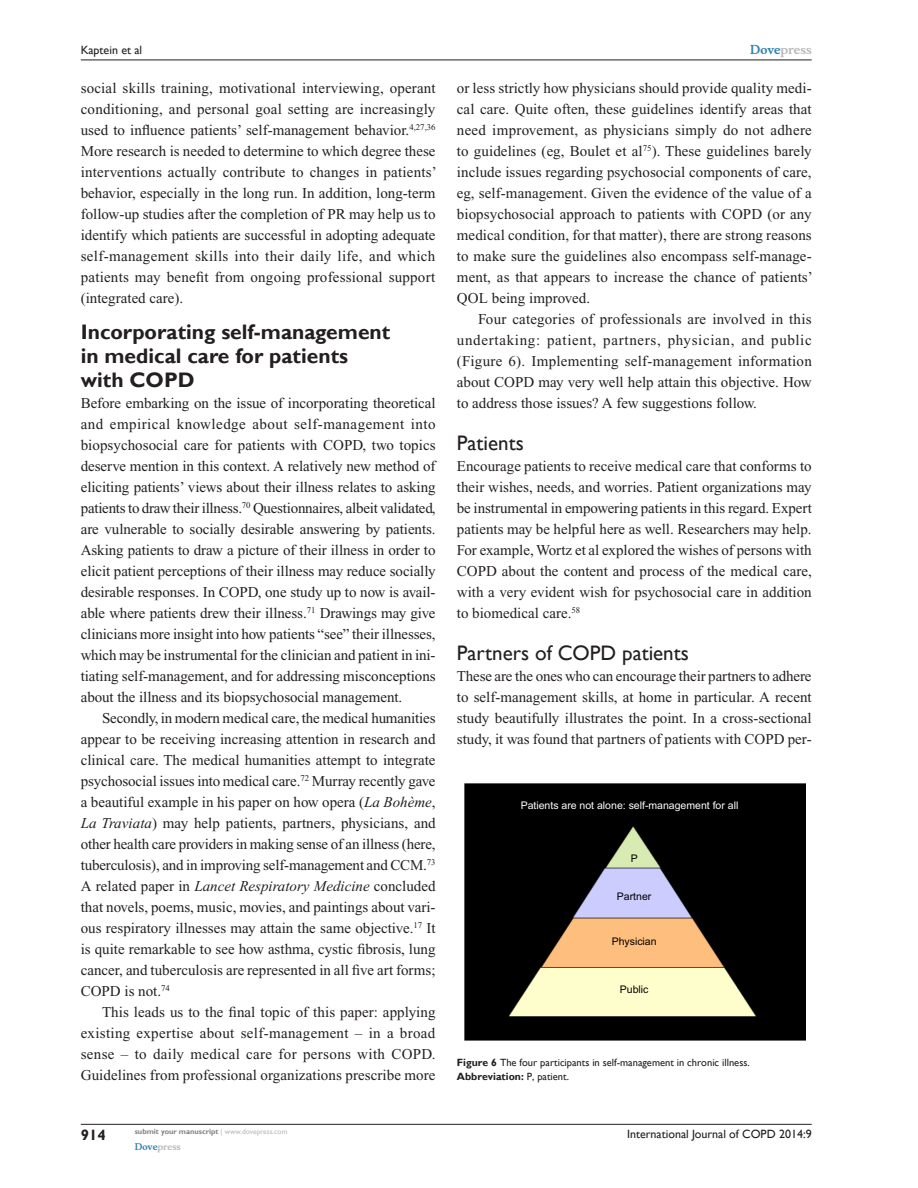
<style>
.page{position:relative;width:918px;height:1188px;background:#fff}
.page>*{position:absolute;margin:0;border:0;box-sizing:border-box;transform-origin:0 0}
.t1{font:700 21px/24px "Gill Sans";color:#231f20}
.t2{font:21px "Gill Sans";color:#231f20}
.Tx{font:15px/21px "Times New Roman";letter-spacing:.005em;color:#231f20;text-align:justify}
.TxF{font:15px/21px "Times New Roman";color:#231f20;text-align:justify}
.t3{font:700 15px "Gill Sans";color:#231f20}
.t4{font:12px "Gill Sans";color:#231f20}
.t5{font:700 12px "Musee";color:#b8b9bc}
.FC{font:10.5px "Gill Sans";color:#231f20}
.t6{font:10.5px "Arial";color:#fff}
.t7{font:10.5px "Arial";color:#000}
.FC-2{font:700 10.5px "Gill Sans";color:#231f20}
.t8{font:700 9px "Musee";color:#b8b9bc}
.t9{font:700 7.5px "Gill Sans";color:#808285}
.s1{font-style:italic}
.s2{color:#3485ae}
.s3{font-weight:700}
.s4{font-weight:400}
.s5{font-weight:400;color:#b8b9bc}
</style>
<div class="page">
<hr style="left:81px;top:1124px;width:731px;height:1px;background:#231f20">
<hr style="left:81px;top:60px;width:731px;height:1px;background:#231f20">
<img style="left:464px;top:783px;width:341px;height:258px">
<p class="t4" style="left:81px;top:43px;width:63px">Kaptein et al</p>
<p class="Tx" style="left:81px;top:77px;width:358px">social skills training, motivational interviewing, operant conditioning, and personal goal setting are increasingly used to influence patients’ self-management behavior.<sup>4,27,36<br></sup>More research is needed to determine to which degree these interventions actually contribute to changes in patients’ behavior, especially in the long run. In addition, long-term follow-up studies after the completion of PR may help us to identify which patients are successful in adopting adequate self-management skills into their daily life, and which patients may benefit from ongoing professional support (integrated care).</p>
<h1 class="t1" style="left:81px;top:320px;width:311px">Incorporating self-management in medical care for patients with COPD</h1>
<p class="TxF" style="left:81px;top:392px;width:356px">Before embarking on the issue of incorporating theoretical and empirical knowledge about self-management into biopsychosocial care for patients with COPD, two topics deserve mention in this context. A relatively new method of eliciting patients’ views about their illness relates to asking patients to draw their illness.<sup>70</sup> Questionnaires, albeit validated, are vulnerable to socially desirable answering by patients.<br>Asking patients to draw a picture of their illness in order to elicit patient perceptions of their illness may reduce socially desirable responses. In COPD, one study up to now is avail&shy;able where patients drew their illness.<sup>71</sup> Drawings may give clinicians more insight into how patients “see” their illnesses, which may be instrumental for the clinician and patient in ini&shy;tiating self-management, and for addressing misconceptions about the illness and its biopsychosocial management.</p>
<p class="Tx" style="left:81px;top:707px;width:357px;text-indent:21px">Secondly, in modern medical care, the medical humanities appear to be receiving increasing attention in research and clinical care. The medical humanities attempt to integrate psychosocial issues into medical care.<sup>72</sup> Murray recently gave a beautiful example in his paper on how opera (<span class="s1">La Bohème</span>, <span class="s1">La Traviata</span>) may help patients, partners, physicians, and other health care providers in making sense of an illness (here, tuberculosis), and in improving self-management and CCM.<sup>73<br></sup>A related paper in <span class="s1">Lancet Respiratory Medicine</span> concluded that novels, poems, music, movies, and paintings about vari&shy;ous respiratory illnesses may attain the same objective.<sup>17</sup> It is quite remarkable to see how asthma, cystic fibrosis, lung cancer, and tuberculosis are represented in all five art forms; COPD is not.<sup>74</sup></p>
<p class="Tx" style="left:81px;top:1001px;width:356px;text-indent:21px">This leads us to the final topic of this paper: applying existing expertise about self-management – in a broad sense – to daily medical care for persons with COPD.<br>Guidelines from professional organizations prescribe more</p>
<p class="t5" style="left:750px;top:43px;width:63px"><span class="s2">Dove</span>press</p>
<p class="Tx" style="left:457px;top:77px;width:357px">or less strictly how physicians should provide quality medi&shy;cal care. Quite often, these guidelines identify areas that need improvement, as physicians simply do not adhere to guidelines (eg, Boulet et al<sup>75</sup>). These guidelines barely include issues regarding psychosocial components of care, eg, self-management. Given the evidence of the value of a biopsychosocial approach to patients with COPD (or any medical condition, for that matter), there are strong reasons to make sure the guidelines also encompass self-manage&shy;ment, as that appears to increase the chance of patients’ QOL being improved.</p>
<p class="Tx" style="left:457px;top:308px;width:356px;text-indent:21px">Four categories of professionals are involved in this undertaking: patient, partners, physician, and public (Figure 6). Implementing self-management information about COPD may very well help attain this objective. How to address those issues? A few suggestions follow.</p>
<h2 class="t2" style="left:457px;top:430px;width:68px">Patients</h2>
<p class="TxF" style="left:457px;top:455px;width:356px">Encourage patients to receive medical care that conforms to their wishes, needs, and worries. Patient organizations may be instrumental in empowering patients in this regard. Expert patients may be helpful here as well. Researchers may help.<br>For example, Wortz et al explored the wishes of persons with COPD about the content and process of the medical care, with a very evident wish for psychosocial care in addition to biomedical care.<sup>58</sup></p>
<h2 class="t2" style="left:457px;top:640px;width:234px">Partners of COPD patients</h2>
<p class="TxF" style="left:457px;top:665px;width:356px">These are the ones who can encourage their partners to adhere to self-management skills, at home in particular. A recent study beautifully illustrates the point. In a cross-sectional study, it was found that partners of patients with COPD per-</p>
<p class="t6" style="left:521px;top:799px;width:219px">Patients are not alone: self-management for all</p>
<p class="t7" style="left:631px;top:853px;width:9px">P</p>
<p class="t7" style="left:617px;top:891px;width:36px">Partner</p>
<p class="t7" style="left:612px;top:936px;width:46px">Physician</p>
<p class="t7" style="left:620px;top:983px;width:30px">Public</p>
<p class="FC" style="left:457px;top:1056px;width:294px"><span class="s3">Figure 6</span> The four participants in self-management in chronic illness.</p>
<p class="FC-2" style="left:457px;top:1070px;width:114px">Abbreviation: <span class="s4">P, patient.</span></p>
<p class="t3" style="left:81px;top:1126px;width:26px">914</p>
<p class="t9" style="left:135px;top:1127px;width:154px">submit your manuscript <span class="s5">| www.dovepress.com</span></p>
<p class="t8" style="left:135px;top:1141px;width:48px"><span class="s2">Dove</span>press</p>
<p class="t4" style="left:627px;top:1127px;width:186px">International Journal of COPD 2014:9</p>
</div>
